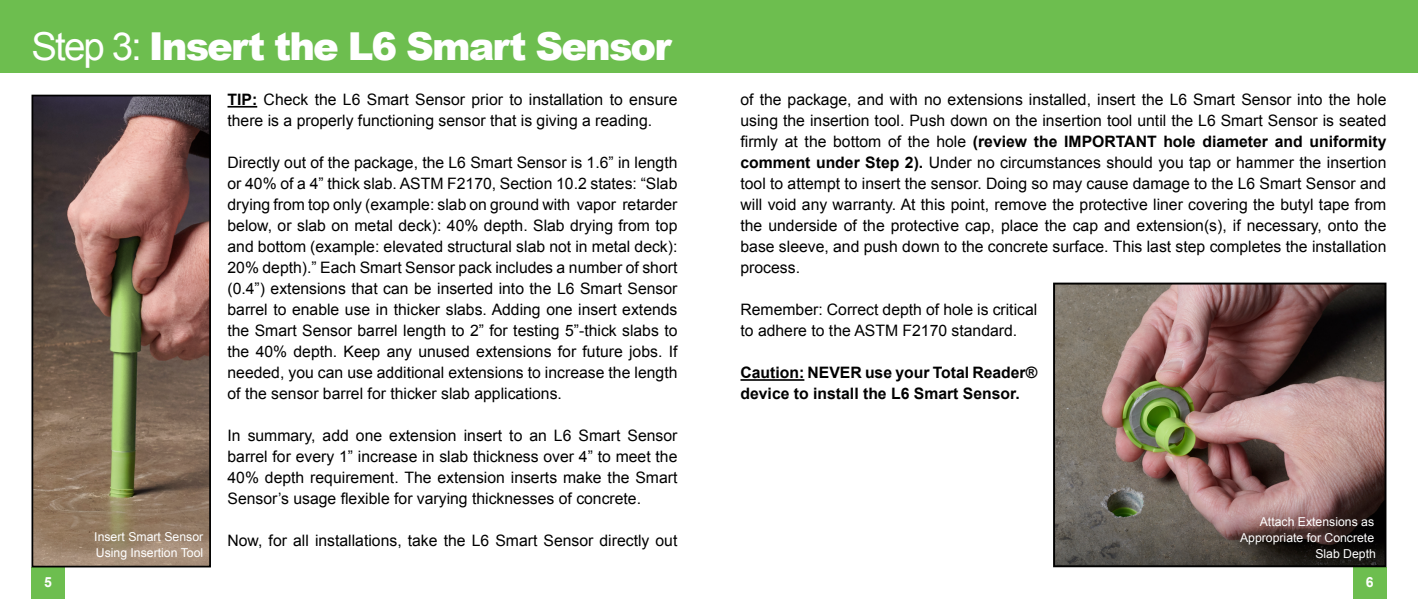
<style>
.page{position:relative;width:1418px;height:599px;background:#fff}
.page>*{position:absolute;margin:0;border:0;box-sizing:border-box;transform-origin:0 0}
.t1{font:900 38.5px "Arial";letter-spacing:-.05em;color:#fff}
.Body_Paragraphs{font:15.75px/21px "Arial";color:#000;text-align:justify}
.Body_Paragraphs-2{font:700 15.75px/21px "Arial";color:#000}
.t2{font:700 14px "Arial";color:#fff}
.Photo_Caption{font:12.25px/15.8px "Arial";color:#fff}
.s1{font-weight:400}
.s2{font-weight:700}
</style>
<div class="page">
<div style="left:0;top:0;width:1418px;height:72px;background:#6dbe4f"></div>
<div style="left:32px;top:567px;width:33px;height:31px;background:#6dbe4f"></div>
<div style="left:1353px;top:567px;width:33px;height:31px;background:#6dbe4f"></div>
<hr style="left:227px;top:106px;width:30px;height:1px;background:#000">
<img style="left:35px;top:98px;width:173px;height:466px">
<div style="left:32px;top:95px;width:179px;height:472px;border:2px solid #000"></div>
<hr style="left:740px;top:379px;width:64px;height:1px;background:#000">
<img style="left:1056px;top:285px;width:327px;height:279px">
<div style="left:1053px;top:282px;width:333px;height:285px;border:2px solid #000"></div>
<p class="t1" style="left:32px;top:18px;width:641px"><span class="s1">Step 3:</span> Insert the L6 Smart Sensor</p>
<p class="Photo_Caption" style="left:94px;top:529px;width:110px">Insert Smart Sensor<br>Using Insertion Tool</p>
<p class="Body_Paragraphs" style="left:227px;top:89px;width:451px"><span class="s2">TIP:</span> Check the L6 Smart Sensor prior to installation to ensure there is a properly functioning sensor that is giving a reading.</p>
<p class="Body_Paragraphs" style="left:227px;top:152px;width:451px">Directly out of the package, the L6 Smart Sensor is 1.6” in length or 40% of a 4” thick slab. ASTM F2170, Section 10.2 states: “Slab drying from top only (example: slab on ground with vapor retarder below, or slab on metal deck): 40% depth. Slab drying from top and bottom (example: elevated structural slab not in metal deck):<br>20% depth).” Each Smart Sensor pack includes a number of short (0.4”) extensions that can be inserted into the L6 Smart Sensor barrel to enable use in thicker slabs. Adding one insert extends the Smart Sensor barrel length to 2” for testing 5”-thick slabs to the 40% depth. Keep any unused extensions for future jobs. If needed, you can use additional extensions to increase the length of the sensor barrel for thicker slab applications.</p>
<p class="Body_Paragraphs" style="left:227px;top:425px;width:451px">In summary, add one extension insert to an L6 Smart Sensor barrel for every 1” increase in slab thickness over 4” to meet the 40% depth requirement. The extension inserts make the Smart Sensor’s usage flexible for varying thicknesses of concrete.</p>
<p class="Body_Paragraphs" style="left:227px;top:530px;width:451px">Now, for all installations, take the L6 Smart Sensor directly out</p>
<p class="Body_Paragraphs" style="left:740px;top:89px;width:647px">of the package, and with no extensions installed, insert the L6 Smart Sensor into the hole using the insertion tool. Push down on the insertion tool until the L6 Smart Sensor is seated firmly at the bottom of the hole <span class="s2">(review the IMPORTANT hole diameter and uniformity comment under Step 2).</span> Under no circumstances should you tap or hammer the insertion tool to attempt to insert the sensor. Doing so may cause damage to the L6 Smart Sensor and will void any warranty. At this point, remove the protective liner covering the butyl tape from the underside of the protective cap, place the cap and extension(s), if necessary, onto the base sleeve, and push down to the concrete surface. This last step completes the installation process.</p>
<p class="Body_Paragraphs" style="left:740px;top:299px;width:298px">Remember: Correct depth of hole is critical to adhere to the ASTM F2170 standard.</p>
<p class="Body_Paragraphs-2" style="left:740px;top:362px;width:298px">Caution: NEVER use your Total Reader® device to install the L6 Smart Sensor.</p>
<p class="Photo_Caption" style="left:1240px;top:514px;width:137px;text-align:right">Attach Extensions as<br>Appropriate for Concrete<br>Slab Depth</p>
<p class="t2" style="left:44px;top:573px;width:9px">5</p>
<p class="t2" style="left:1365px;top:573px;width:9px">6</p>
</div>
